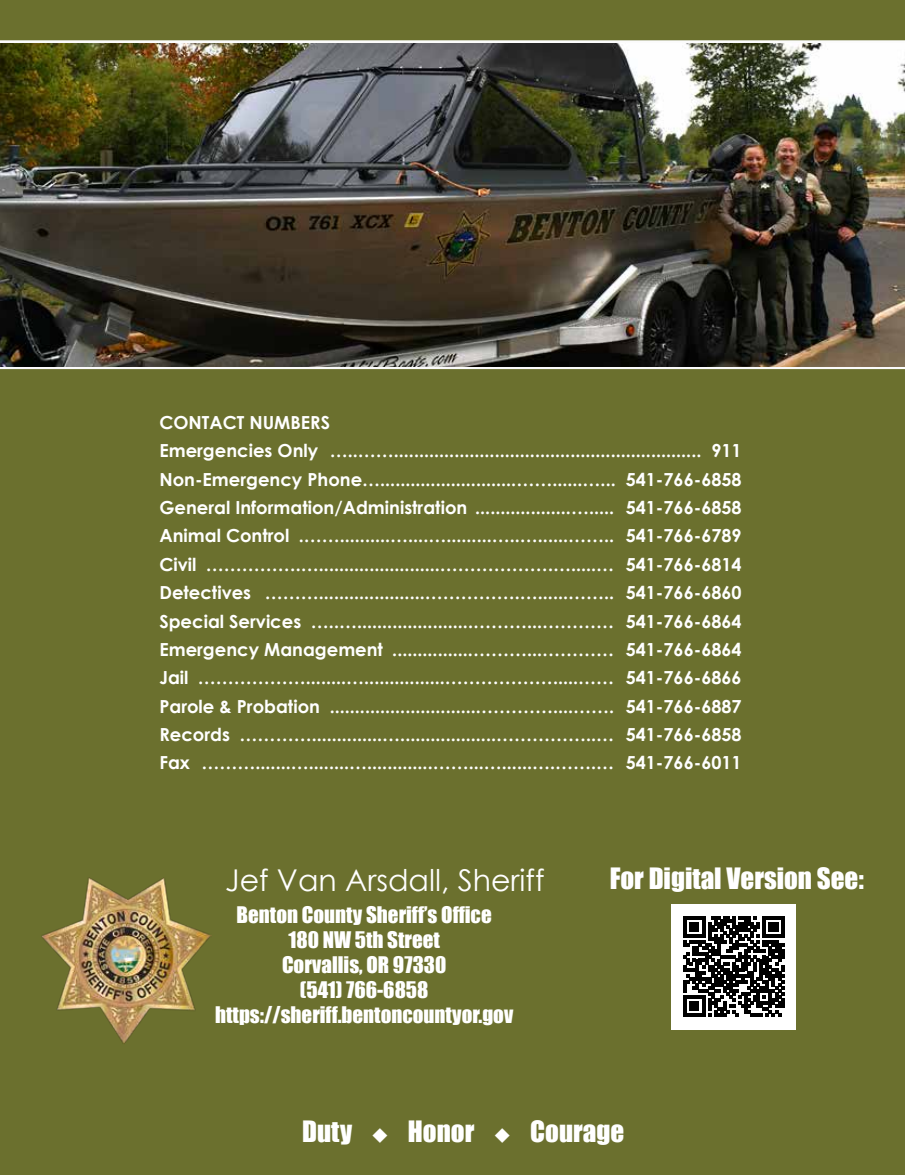
<style>
.page{position:relative;width:905px;height:1175px;background:#fff}
.page>*{position:absolute;margin:0;border:0;box-sizing:border-box;transform-origin:0 0}
.t1{font:30px "Century Gothic";color:#fff}
.t2{font:27px "Impact";color:#fff}
.t3{font:21px/25.2px "Impact";color:#fff;text-align:center}
.t4{font:700 18px/28.3px "Century Gothic";color:#fff}
</style>
<div class="page">
<div style="left:0;top:0;width:904px;height:1174px;background:#6b702e"></div>
<hr style="left:0;top:40px;width:904px;height:3px;background:#fbfbfb">
<hr style="left:0;top:366px;width:904px;height:3px;background:#fbfbfb">
<img style="left:0;top:43px;width:904px;height:323px">
<img style="left:42px;top:877px;width:169px;height:167px">
<div style="left:671px;top:903px;width:125px;height:126px;background:#fff"></div>
<svg style="left:683px;top:916px;width:101px;height:100px"></svg>
<p class="t4" style="left:159px;top:407px;width:584px">CONTACT NUMBERS<br>Emergencies Only …..……............................................................. 911<br>Non-Emergency Phone…...........................……......…... 541-766-6858<br>General Information/Administration ...................…..... 541-766-6858<br>Animal Control .……..........…....….........…..…......…….. 541-766-6789<br>Civil …………….…........................……………….….....… 541-766-6814<br>Detectives ……….....................…………….…......…….. 541-766-6860<br>Special Services …..….......................………...………… 541-766-6864<br>Emergency Management ................………...………… 541-766-6864<br>Jail ………………........…................……………….....…… 541-766-6866<br>Parole &amp; Probation ..............................…………....……. 541-766-6887<br>Records …………..............…...................……………..… 541-766-6858<br>Fax ……….......…........….............……...…......….…….… 541-766-6011</p>
<h1 class="t1" style="left:225px;top:858px;width:320px">Jef Van Arsdall, Sheriff</h1>
<p class="t3" style="left:215px;top:901px;width:299px">Benton County Sheriff’s Office<br>180 NW 5th Street<br>Corvallis, OR 97330<br>(541) 766-6858 https://sheriff.bentoncountyor.gov</p>
<h2 class="t2" style="left:609px;top:857px;width:256px">For Digital Version See:</h2>
<h2 class="t2" style="left:302px;top:1110px;width:323px">Duty ◆ Honor ◆ Courage</h2>
</div>
